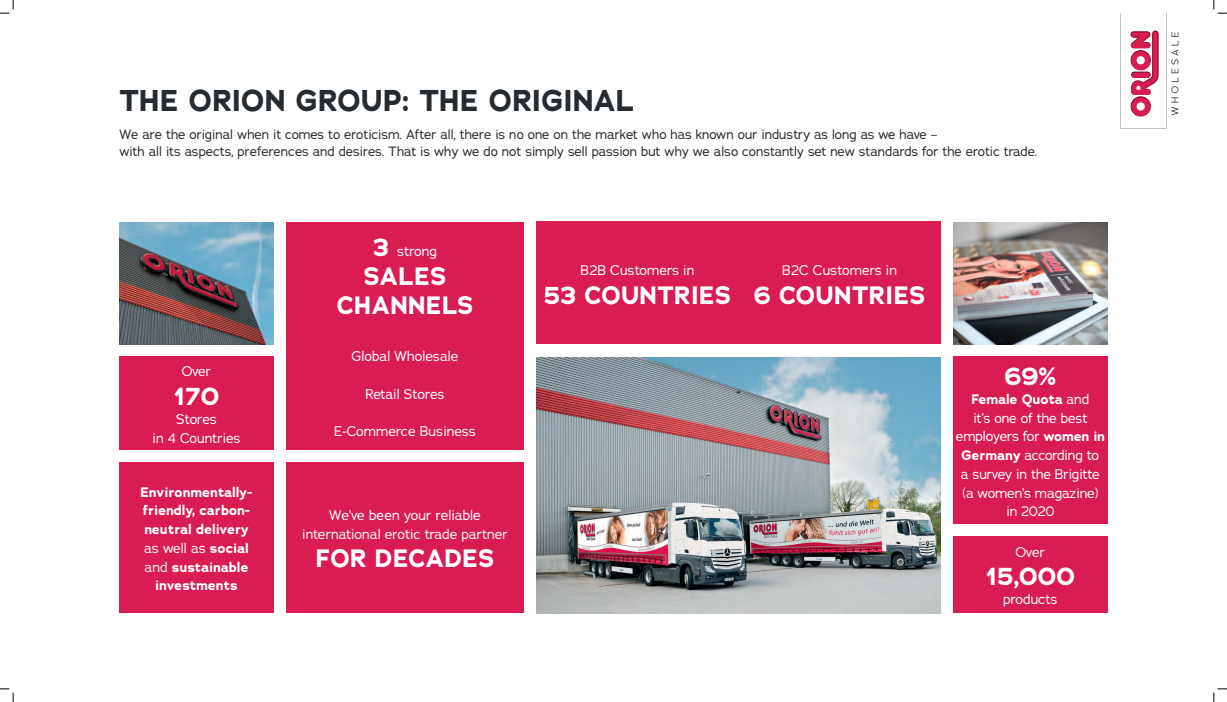
<style>
.page{position:relative;width:1227px;height:702px;background:#fff}
.page>*{position:absolute;margin:0;border:0;box-sizing:border-box;transform-origin:0 0}
.t1{font:700 30px "Adrianna";color:#252b2e}
.t2{font:700 25px/28.8px "Adrianna";letter-spacing:.015em;color:#fff;text-align:center}
.t3{font:13.75px/18.8px "Adrianna";letter-spacing:-.01em;color:#fff;text-align:center}
.t4{font:700 13.75px/18.8px "Adrianna";color:#fff;text-align:center}
.t5{font:13.12px/16.9px "Adrianna";color:#252b2e}
.s1{font-weight:400}
.s2{font-weight:700;font-size:25px}
.s3{font-weight:700}
</style>
<div class="page">
<img style="left:536px;top:357px;width:404px;height:256px">
<img style="left:119px;top:222px;width:155px;height:122px">
<img style="left:953px;top:222px;width:154px;height:122px">
<div style="left:536px;top:222px;width:404px;height:121px;background:#d91c52"></div>
<div style="left:286px;top:462px;width:238px;height:150px;background:#d91c52"></div>
<div style="left:953px;top:536px;width:154px;height:76px;background:#d91c52"></div>
<div style="left:119px;top:356px;width:155px;height:93px;background:#d91c52"></div>
<div style="left:953px;top:356px;width:154px;height:167px;background:#d91c52"></div>
<div style="left:286px;top:222px;width:238px;height:227px;background:#d91c52"></div>
<div style="left:119px;top:462px;width:155px;height:150px;background:#d91c52"></div>
<svg style="left:1120px;top:13px;width:58px;height:115px"></svg>
<svg style="left:0;top:0;width:14px;height:14px"></svg>
<svg style="left:0;top:688px;width:14px;height:13px"></svg>
<svg style="left:1213px;top:0;width:13px;height:14px"></svg>
<svg style="left:1213px;top:688px;width:13px;height:13px"></svg>
<h1 class="t1" style="left:120px;top:80px;width:516px">THE ORION GROUP: THE ORIGINAL</h1>
<p class="t5" style="left:119px;top:125px;width:918px">We are the original when it comes to eroticism. After all, there is no one on the market who has known our industry as long as we have –<br>with all its aspects, preferences and desires. That is why we do not simply sell passion but why we also constantly set new standards for the erotic trade.</p>
<p class="t3" style="left:182px;top:361px;width:31px">Over</p>
<h2 class="t2" style="left:174px;top:381px;width:47px">170</h2>
<p class="t3" style="left:153px;top:409px;width:89px">Stores<br>in 4 Countries</p>
<p class="t4" style="left:140px;top:482px;width:114px">Environmentally&shy;friendly, carbon&shy;neutral delivery <span class="s1">as well as</span> social <span class="s1">and</span> sustainable investments</p>
<p class="t3" style="left:373px;top:241px;width:66px"><span class="s2">3</span> strong</p>
<h2 class="t2" style="left:337px;top:261px;width:138px">SALES<br>CHANNELS</h2>
<p class="t3" style="left:351px;top:346px;width:109px">Global Wholesale</p>
<p class="t3" style="left:365px;top:384px;width:81px">Retail Stores</p>
<p class="t3" style="left:334px;top:421px;width:143px">E-Commerce Business</p>
<p class="t3" style="left:302px;top:505px;width:207px">We’ve been your reliable international erotic trade partner</p>
<h2 class="t2" style="left:316px;top:544px;width:180px">FOR DECADES</h2>
<p class="t3" style="left:580px;top:260px;width:115px">B2B Customers in</p>
<h2 class="t2" style="left:543px;top:280px;width:189px">53 COUNTRIES</h2>
<p class="t3" style="left:782px;top:260px;width:116px">B2C Customers in</p>
<h2 class="t2" style="left:753px;top:280px;width:173px">6 COUNTRIES</h2>
<h2 class="t2" style="left:1004px;top:361px;width:53px">69%</h2>
<p class="t3" style="left:955px;top:389px;width:151px"><span class="s3">Female Quota</span> and<br>it’s one of the best employers for <span class="s3">women in<br>Germany</span> according to<br>a survey in the Brigitte (a women’s magazine) in 2020</p>
<p class="t3" style="left:1015px;top:542px;width:31px">Over</p>
<h2 class="t2" style="left:985px;top:562px;width:91px">15,000</h2>
<p class="t3" style="left:1003px;top:589px;width:56px">products</p>
</div>
